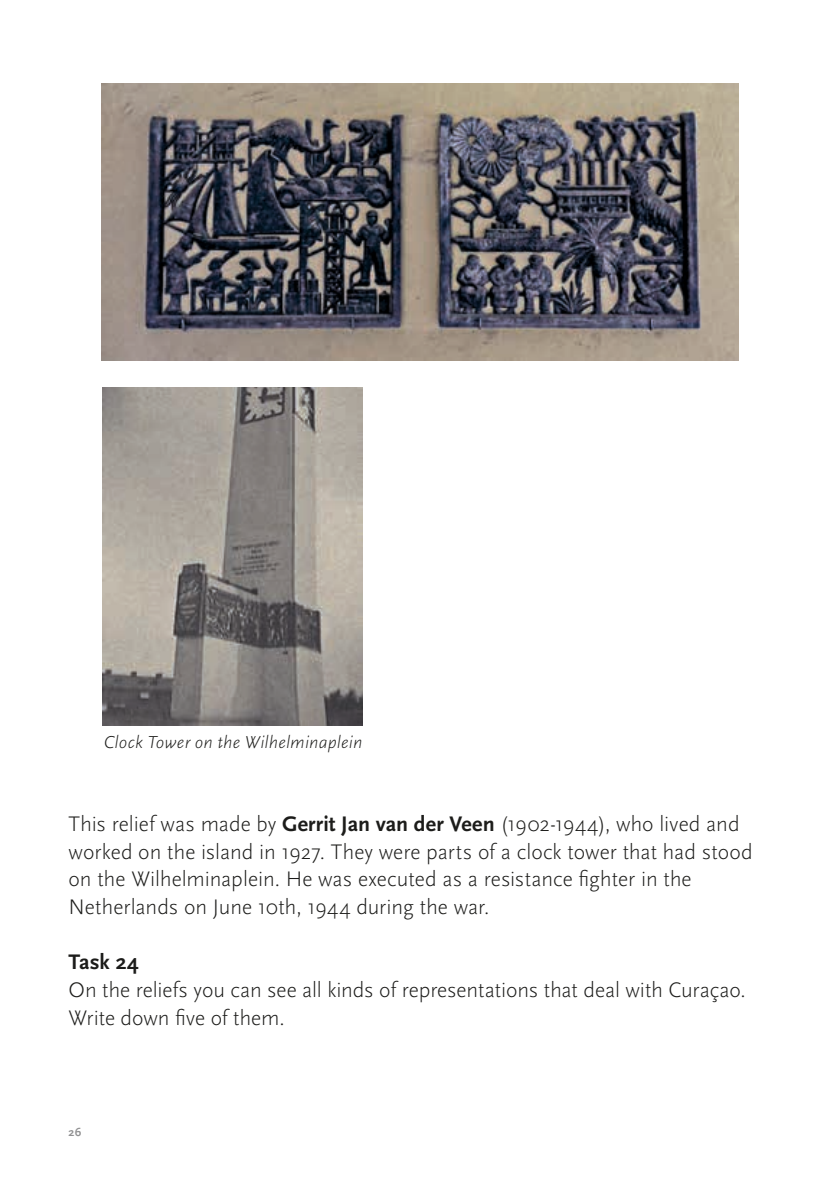
<style>
.page{position:relative;width:840px;height:1191px;background:#fff}
.page>*{position:absolute;margin:0;border:0;box-sizing:border-box;transform-origin:0 0}
.t1{font:300 22px/27.6px "Scala Sans Pro";color:#1c1c1a}
.t2{font:700 22px "Scala Sans Pro";color:#1c1c1a}
.t3{font:italic 300 18px "Scala Sans Pro";letter-spacing:.005em;color:#1c1c1a}
.t4{font:700 12px "Scala Sans Pro";color:#919192}
.s1{font-weight:700}
</style>
<div class="page">
<img style="left:101px;top:83px;width:637px;height:277px">
<img style="left:103px;top:388px;width:259px;height:338px">
<p class="t3" style="left:104px;top:731px;width:260px">Clock Tower on the Wilhelminaplein</p>
<p class="t1" style="left:68px;top:810px;width:685px">This relief was made by <span class="s1">Gerrit Jan van der Veen</span> (1902-1944), who lived and worked on the island in 1927. They were parts of a clock tower that had stood on the Wilhelminaplein. He was executed as a resistance fighter in the Netherlands on June 10th, 1944 during the war.</p>
<p class="t2" style="left:68px;top:949px;width:72px">Task 24</p>
<p class="t1" style="left:68px;top:976px;width:678px">On the reliefs you can see all kinds of representations that deal with Curaçao.<br>Write down five of them.</p>
<p class="t4" style="left:68px;top:1124px;width:14px">26</p>
</div>
